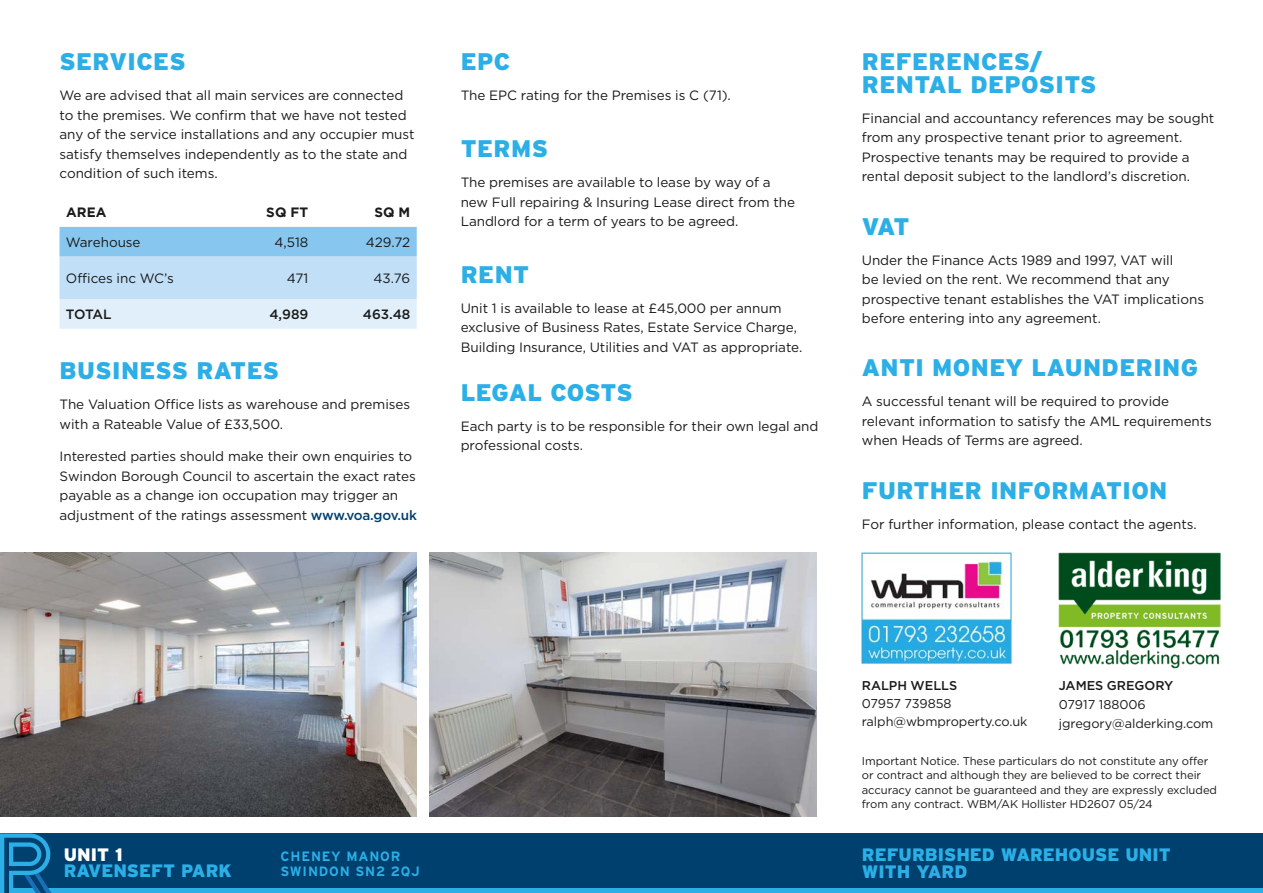
<style>
.page{position:relative;width:1263px;height:893px;background:#fff}
.page>*{position:absolute;margin:0;border:0;box-sizing:border-box;transform-origin:0 0}
.t1{font:900 24px/22.5px "Interstate";letter-spacing:.015em;color:#2bafe6}
.t2{font:900 24px "Interstate";letter-spacing:-.005em;color:#2bafe6}
.t3{font:900 18px/16.5px "Interstate";color:#2bafe6}
.t4{font:900 18px "Interstate";color:#fff}
.t5{font:13.5px/19.5px "Gotham";letter-spacing:-.005em;color:#1a1a18}
.t6{font:700 13.5px/15px "Interstate";letter-spacing:.06em;color:#2bafe6}
.t7{font:500 13.5px "Gotham";letter-spacing:-.01em;color:#1a1a18}
.t8{font:700 13.5px "Gotham";letter-spacing:.01em;color:#1a1a18}
.t9{font:12.75px/18.8px "Gotham";letter-spacing:-.005em;color:#1a1a18}
.t10{font:500 12.75px "Gotham";letter-spacing:-.005em;color:#1a1a18}
.t11{font:11.25px/14.2px "Gotham";letter-spacing:-.005em;color:#1a1a18}
.s1{font-weight:500;color:#00406e}
</style>
<div class="page">
<div style="left:0;top:833px;width:1263px;height:60px;background:#00406e"></div>
<hr style="left:0;top:889px;width:1263px;height:4px;background:#2bafe6">
<svg style="left:0;top:833px;width:51px;height:60px"></svg>
<svg style="left:60px;top:227px;width:357px;height:102px;background:#b9dcf5"></svg>
<img style="left:1059px;top:553px;width:161px;height:116px">
<img style="left:862px;top:553px;width:149px;height:110px">
<img style="left:0;top:553px;width:417px;height:263px">
<img style="left:429px;top:553px;width:387px;height:263px">
<h1 class="t1" style="left:60px;top:50px;width:128px">SERVICES</h1>
<p class="t5" style="left:60px;top:86px;width:356px">We are advised that all main services are connected to the premises. We confirm that we have not tested any of the service installations and any occupier must satisfy themselves independently as to the state and condition of such items.</p>
<p class="t8" style="left:66px;top:204px;width:42px">AREA</p>
<p class="t8" style="left:266px;top:204px;width:43px">SQ FT</p>
<p class="t8" style="left:374px;top:204px;width:37px">SQ M</p>
<p class="t5" style="left:66px;top:232px;width:76px">Warehouse</p>
<p class="t5" style="left:274px;top:232px;width:35px">4,518</p>
<p class="t5" style="left:366px;top:232px;width:46px">429.72</p>
<p class="t5" style="left:66px;top:268px;width:109px">Offices inc WC’s</p>
<p class="t5" style="left:287px;top:268px;width:23px">471</p>
<p class="t5" style="left:374px;top:268px;width:38px">43.76</p>
<p class="t7" style="left:66px;top:306px;width:47px">TOTAL</p>
<p class="t7" style="left:269px;top:306px;width:40px">4,989</p>
<p class="t7" style="left:363px;top:306px;width:49px">463.48</p>
<h1 class="t1" style="left:60px;top:359px;width:221px">BUSINESS RATES</h1>
<p class="t5" style="left:60px;top:395px;width:352px">The Valuation Office lists as warehouse and premises with a Rateable Value of £33,500.</p>
<p class="t5" style="left:60px;top:446px;width:359px">Interested parties should make their own enquiries to Swindon Borough Council to ascertain the exact rates payable as a change ion occupation may trigger an adjustment of the ratings assessment <span class="s1">www.voa.gov.uk</span></p>
<h1 class="t1" style="left:461px;top:50px;width:51px">EPC</h1>
<p class="t5" style="left:461px;top:86px;width:272px">The EPC rating for the Premises is C (71).</p>
<h1 class="t1" style="left:461px;top:137px;width:89px">TERMS</h1>
<p class="t5" style="left:461px;top:172px;width:336px">The premises are available to lease by way of a new Full repairing &amp; Insuring Lease direct from the<br>Landlord for a term of years to be agreed.</p>
<h1 class="t1" style="left:461px;top:263px;width:70px">RENT</h1>
<p class="t5" style="left:461px;top:298px;width:343px">Unit 1 is available to lease at £45,000 per annum exclusive of Business Rates, Estate Service Charge,<br>Building Insurance, Utilities and VAT as appropriate.</p>
<h1 class="t2" style="left:461px;top:378px;width:174px">LEGAL COSTS</h1>
<p class="t5" style="left:461px;top:416px;width:359px">Each party is to be responsible for their own legal and professional costs.</p>
<h1 class="t1" style="left:862px;top:50px;width:236px">REFERENCES/<br>RENTAL DEPOSITS</h1>
<p class="t5" style="left:862px;top:108px;width:354px">Financial and accountancy references may be sought from any prospective tenant prior to agreement.<br>Prospective tenants may be required to provide a rental deposit subject to the landlord’s discretion.</p>
<h1 class="t1" style="left:862px;top:215px;width:49px">VAT</h1>
<p class="t5" style="left:862px;top:250px;width:344px">Under the Finance Acts 1989 and 1997, VAT will<br>be levied on the rent. We recommend that any prospective tenant establishes the VAT implications before entering into any agreement.</p>
<h1 class="t1" style="left:862px;top:356px;width:338px">ANTI MONEY LAUNDERING</h1>
<p class="t5" style="left:862px;top:392px;width:352px">A successful tenant will be required to provide relevant information to satisfy the AML requirements when Heads of Terms are agreed.</p>
<h1 class="t1" style="left:862px;top:479px;width:307px">FURTHER INFORMATION</h1>
<p class="t5" style="left:862px;top:514px;width:337px">For further information, please contact the agents.</p>
<h2 class="t4" style="left:64px;top:844px;width:60px">UNIT 1</h2>
<h2 class="t3" style="left:64px;top:863px;width:169px">RAVENSEFT PARK</h2>
<p class="t6" style="left:281px;top:848px;width:141px">CHENEY MANOR<br>SWINDON SN2 2QJ</p>
<p class="t10" style="left:862px;top:677px;width:97px">RALPH WELLS</p>
<p class="t9" style="left:862px;top:694px;width:167px;line-height:18px">07957 739858 ralph@wbmproperty.co.uk</p>
<p class="t10" style="left:1059px;top:677px;width:116px">JAMES GREGORY</p>
<p class="t9" style="left:1059px;top:695px;width:156px">07917 188006 jgregory@alderking.com</p>
<p class="t11" style="left:862px;top:754px;width:357px">Important Notice. These particulars do not constitute any offer or contract and although they are believed to be correct their accuracy cannot be guaranteed and they are expressly excluded from any contract. WBM/AK Hollister HD2607 05/24</p>
<h2 class="t3" style="left:862px;top:847px;width:310px">REFURBISHED WAREHOUSE UNIT<br>WITH YARD</h2>
</div>
